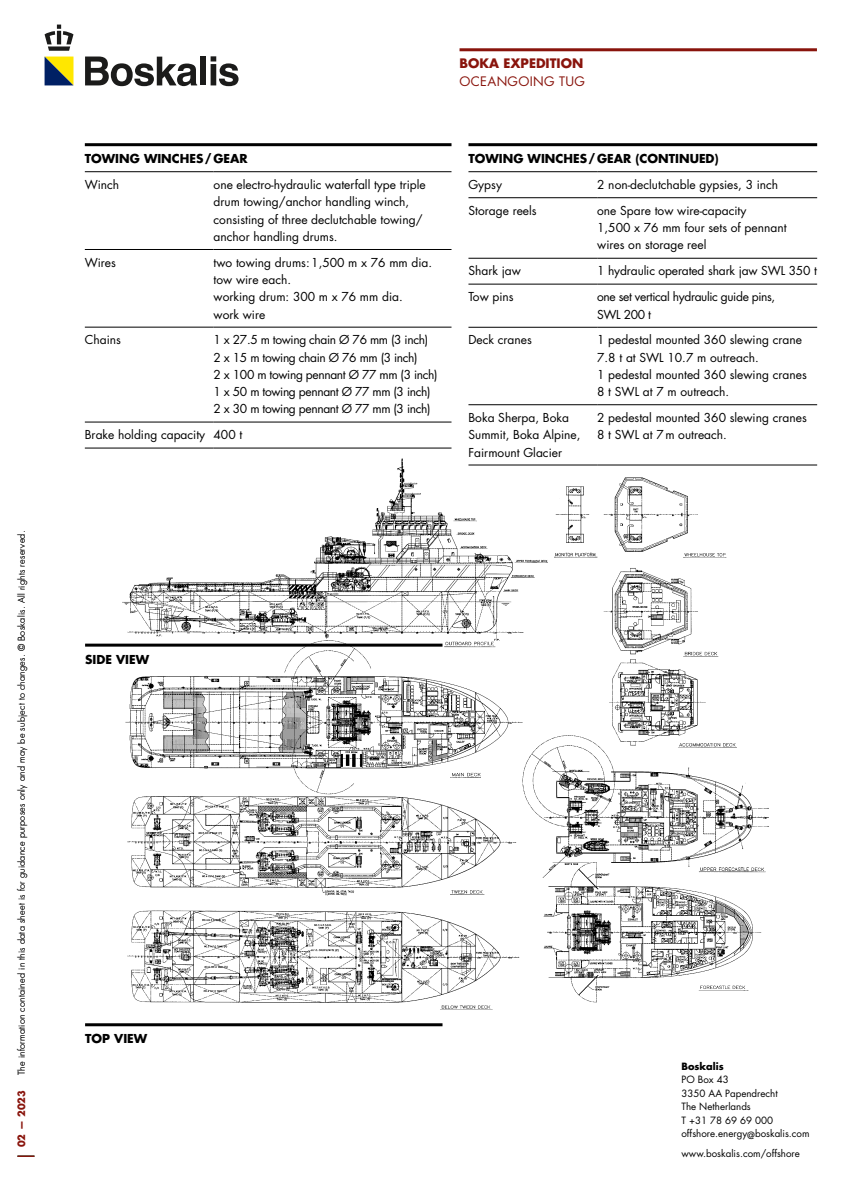
<style>
.page{position:relative;width:851px;height:1191px;background:#fff}
.page>*{position:absolute;margin:0;border:0;box-sizing:border-box;transform-origin:0 0}
._000_JEC_Subheading{font:700 12.75px "Futura Std";color:#89140c}
._000_JEC_Subheading-2{font:12.75px "Futura Std";letter-spacing:.025em;color:#89140c}
._000_BOS_Body{font:12px/17.2px "Futura Std";color:#000}
._000_BOS_Body-2{font:12px "Futura Std";letter-spacing:-.03em;color:#000}
._000_JEC_Heading_3{font:700 12px "Futura Std";color:#000}
.t1{font:9.75px/13.5px "Futura Std";color:#000}
.t2{font:700 9.75px "Futura Std";color:#000}
._000_BOS_Code{font:700 9.75px "Futura Std";letter-spacing:.01em;color:#89140c}
.t3{font:300 9px "Futura Std";letter-spacing:.025em;color:#000}
</style>
<div class="page">
<svg style="left:45px;top:57px;width:28px;height:28px"></svg>
<svg style="left:85px;top:57px;width:112px;height:29px"></svg>
<div style="left:200px;top:57px;width:6px;height:28px;background:#1b1b1a"></div>
<svg style="left:210px;top:56px;width:28px;height:30px"></svg>
<svg style="left:45px;top:25px;width:28px;height:26px"></svg>
<svg style="left:17px;top:1155px;width:17px;height:2px"></svg>
<img style="left:105px;top:447px;width:677px;height:563px">
<hr style="left:85px;top:1023px;width:357px;height:3px;background:#000">
<hr style="left:85px;top:643px;width:357px;height:3px;background:#000">
<hr style="left:459px;top:48px;width:357px;height:3px;background:#89140c">
<hr style="left:85px;top:327px;width:128px;height:1px;background:#000">
<hr style="left:213px;top:327px;width:238px;height:1px;background:#000">
<hr style="left:85px;top:422px;width:128px;height:1px;background:#000">
<hr style="left:213px;top:422px;width:238px;height:1px;background:#000">
<hr style="left:85px;top:448px;width:128px;height:1px;background:#000">
<hr style="left:213px;top:448px;width:238px;height:1px;background:#000">
<hr style="left:85px;top:171px;width:128px;height:1px;background:#000">
<hr style="left:213px;top:171px;width:238px;height:1px;background:#000">
<hr style="left:85px;top:249px;width:128px;height:1px;background:#000">
<hr style="left:213px;top:249px;width:238px;height:1px;background:#000">
<hr style="left:85px;top:143px;width:366px;height:3px;background:#000">
<hr style="left:468px;top:284px;width:129px;height:1px;background:#000">
<hr style="left:597px;top:284px;width:220px;height:1px;background:#000">
<hr style="left:468px;top:404px;width:129px;height:1px;background:#000">
<hr style="left:597px;top:404px;width:220px;height:1px;background:#000">
<hr style="left:468px;top:327px;width:129px;height:1px;background:#000">
<hr style="left:597px;top:327px;width:220px;height:1px;background:#000">
<hr style="left:468px;top:465px;width:129px;height:1px;background:#000">
<hr style="left:597px;top:465px;width:220px;height:1px;background:#000">
<hr style="left:468px;top:171px;width:129px;height:1px;background:#000">
<hr style="left:597px;top:171px;width:220px;height:1px;background:#000">
<hr style="left:468px;top:197px;width:129px;height:1px;background:#000">
<hr style="left:597px;top:197px;width:220px;height:1px;background:#000">
<hr style="left:468px;top:258px;width:129px;height:1px;background:#000">
<hr style="left:597px;top:258px;width:220px;height:1px;background:#000">
<hr style="left:468px;top:143px;width:349px;height:3px;background:#000">
<p class="t3" style="left:16px;top:1074px;width:546px;rotate:-90deg">The information contained in this data sheet is for guidance purposes only and may be subject to changes. © Boskalis. All rights reserved.</p>
<p class="_000_BOS_Code" style="left:15px;top:1147px;width:59px;rotate:-90deg">02 — 2023</p>
<p class="_000_JEC_Subheading" style="left:459px;top:55px;width:125px">BOKA EXPEDITION</p>
<p class="_000_JEC_Subheading-2" style="left:459px;top:73px;width:127px">OCEANGOING TUG</p>
<p class="_000_JEC_Heading_3" style="left:85px;top:151px;width:164px">TOWING WINCHES/GEAR</p>
<p class="_000_BOS_Body" style="left:85px;top:176px;width:36px">Winch</p>
<p class="_000_BOS_Body" style="left:213px;top:176px;width:214px">one electro-hydraulic waterfall type triple drum towing/anchor handling winch,</p>
<p class="_000_BOS_Body" style="left:213px;top:211px;width:210px">consisting of three declutchable towing/ anchor handling drums.</p>
<p class="_000_BOS_Body" style="left:85px;top:254px;width:33px">Wires</p>
<p class="_000_BOS_Body" style="left:213px;top:254px;width:220px">two towing drums:1,500 m x 76 mm dia. tow wire each.</p>
<p class="_000_BOS_Body" style="left:213px;top:288px;width:191px">working drum: 300 m x 76 mm dia.</p>
<p class="_000_BOS_Body" style="left:213px;top:305px;width:53px">work wire</p>
<p class="_000_BOS_Body" style="left:85px;top:331px;width:38px">Chains</p>
<p class="_000_BOS_Body-2" style="left:213px;top:332px;width:216px">1 x 27.5 m towing chain Ø 76 mm (3 inch)</p>
<p class="_000_BOS_Body-2" style="left:213px;top:349px;width:206px">2 x 15 m towing chain Ø 76 mm (3 inch)</p>
<p class="_000_BOS_Body-2" style="left:213px;top:367px;width:225px">2 x 100 m towing pennant Ø 77 mm (3 inch)</p>
<p class="_000_BOS_Body-2" style="left:213px;top:384px;width:218px">1 x 50 m towing pennant Ø 77 mm (3 inch)</p>
<p class="_000_BOS_Body-2" style="left:213px;top:401px;width:218px">2 x 30 m towing pennant Ø 77 mm (3 inch)</p>
<p class="_000_BOS_Body" style="left:85px;top:426px;width:122px">Brake holding capacity</p>
<p class="_000_BOS_Body" style="left:213px;top:426px;width:30px">400 t</p>
<p class="_000_JEC_Heading_3" style="left:468px;top:151px;width:252px">TOWING WINCHES/GEAR (CONTINUED)</p>
<p class="_000_BOS_Body" style="left:468px;top:176px;width:35px">Gypsy</p>
<p class="_000_BOS_Body" style="left:597px;top:176px;width:182px">2 non-declutchable gypsies, 3 inch</p>
<p class="_000_BOS_Body" style="left:468px;top:202px;width:70px">Storage reels</p>
<p class="_000_BOS_Body" style="left:597px;top:202px;width:191px">one Spare tow wire-capacity<br>1,500 x 76 mm four sets of pennant wires on storage reel</p>
<p class="_000_BOS_Body" style="left:468px;top:262px;width:54px">Shark jaw</p>
<p class="_000_BOS_Body" style="left:597px;top:262px;width:221px">1 hydraulic operated shark jaw SWL 350 t</p>
<p class="_000_BOS_Body" style="left:468px;top:288px;width:47px">Tow pins</p>
<p class="_000_BOS_Body-2" style="left:597px;top:289px;width:179px">one set vertical hydraulic guide pins,</p>
<p class="_000_BOS_Body" style="left:597px;top:305px;width:55px">SWL 200 t</p>
<p class="_000_BOS_Body" style="left:468px;top:331px;width:65px">Deck cranes</p>
<p class="_000_BOS_Body" style="left:597px;top:331px;width:206px">1 pedestal mounted 360 slewing crane<br>7.8 t at SWL 10.7 m outreach.</p>
<p class="_000_BOS_Body" style="left:597px;top:366px;width:211px">1 pedestal mounted 360 slewing cranes<br>8 t SWL at 7 m outreach.</p>
<p class="_000_BOS_Body" style="left:468px;top:409px;width:113px">Boka Sherpa, Boka<br>Summit, Boka Alpine,<br>Fairmount Glacier</p>
<p class="_000_BOS_Body" style="left:597px;top:409px;width:211px">2 pedestal mounted 360 slewing cranes<br>8 t SWL at 7m outreach.</p>
<p class="_000_JEC_Heading_3" style="left:85px;top:651px;width:66px">SIDE VIEW</p>
<p class="_000_JEC_Heading_3" style="left:85px;top:1030px;width:64px">TOP VIEW</p>
<p class="t2" style="left:681px;top:1059px;width:44px">Boskalis</p>
<p class="t1" style="left:681px;top:1073px;width:129px">PO Box 43<br>3350 AA Papendrecht<br>The Netherlands<br>T +31 78 69 69 000 offshore.energy@boskalis.com</p>
<p class="t1" style="left:681px;top:1146px;width:120px">www.boskalis.com/offshore</p>
</div>
